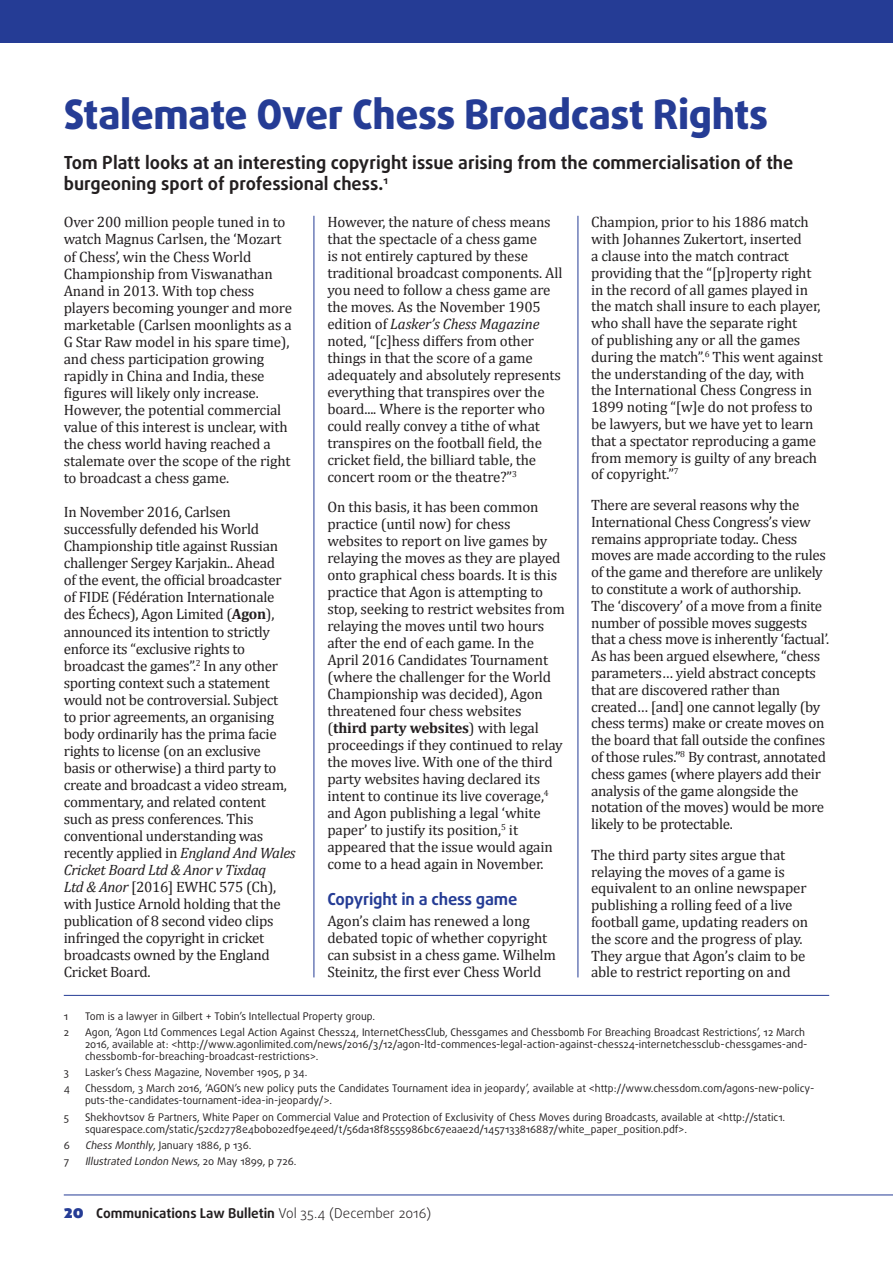
<style>
.page{position:relative;width:893px;height:1263px;background:#fff}
.page>*{position:absolute;margin:0;border:0;box-sizing:border-box;transform-origin:0 0}
.Main_Heading{font:800 40.5px "Daxline Pro";letter-spacing:-.01em;color:#253c95}
.Article_Blurb{font:700 18px/21.6px "Daxline Pro";color:#231f20}
.Subheading{font:700 16.5px "Daxline Pro";letter-spacing:-.01em;color:#253c95}
.Body_Text{font:15px/17.1px "Cambria";letter-spacing:-.01em;color:#231f20}
.t1{font:700 13.5px "Daxline Pro";color:#231f20}
.Endnotes{font:10.5px/12px "Daxline Pro";color:#231f20}
.Endnotes-2{font:italic 10.5px "Daxline Pro";color:#231f20}
.s1{font-style:italic}
.s2{font-weight:700}
.s3{font-style:normal}
.s4{font-weight:900;font-size:18px;color:#253c95}
.s5{font-weight:300}
</style>
<div class="page">
<hr style="left:64px;top:1194px;width:829px;height:1px;background:#253c95">
<div style="left:0;top:0;width:893px;height:43px;background:#253c95"></div>
<hr style="left:64px;top:995px;width:765px;height:1px;background:#253c95">
<hr style="left:314px;top:216px;width:1px;height:761px;background:#253c95">
<hr style="left:578px;top:216px;width:1px;height:761px;background:#253c95">
<p class="Main_Heading" style="left:64px;top:88px;width:706px">Stalemate Over Chess Broadcast Rights</p>
<p class="Article_Blurb" style="left:64px;top:152px;width:731px">Tom Platt looks at an interesting copyright issue arising from the commercialisation of the burgeoning sport of professional chess.<sup>1</sup></p>
<p class="Body_Text" style="left:327px;top:214px;width:237px">However, the nature of chess means that the spectacle of a chess game<br>is not entirely captured by these traditional broadcast components. All you need to follow a chess game are the moves. As the November 1905 edition of <span class="s1">Lasker’s Chess Magazine </span>noted, “[c]hess differs from other things in that the score of a game adequately and absolutely represents everything that transpires over the board.... Where is the reporter who could really convey a tithe of what transpires on the football field, the cricket field, the billiard table, the concert room or the theatre?”<sup>3</sup></p>
<p class="Body_Text" style="left:327px;top:498px;width:239px">On this basis, it has been common practice (until now) for chess websites to report on live games by relaying the moves as they are played onto graphical chess boards. It is this practice that Agon is attempting to stop, seeking to restrict websites from relaying the moves until two hours after the end of each game. In the April 2016 Candidates Tournament (where the challenger for the World Championship was decided), Agon threatened four chess websites (<span class="s2">third party websites</span>) with legal proceedings if they continued to relay the moves live. With one of the third party websites having declared its intent to continue its live coverage,<sup>4 </sup>and Agon publishing a legal ‘white paper’ to justify its position,<sup>5</sup> it appeared that the issue would again come to a head again in November.</p>
<p class="Subheading" style="left:327px;top:888px;width:192px">Copyright in a chess game</p>
<p class="Body_Text" style="left:327px;top:913px;width:230px">Agon’s claim has renewed a long debated topic of whether copyright can subsist in a chess game. Wilhelm Steinitz, the first ever Chess World</p>
<p class="Body_Text" style="left:64px;top:214px;width:230px">Over 200 million people tuned in to watch Magnus Carlsen, the ‘Mozart of Chess’, win the Chess World Championship from Viswanathan Anand in 2013. With top chess players becoming younger and more marketable (Carlsen moonlights as a G Star Raw model in his spare time), and chess participation growing rapidly in China and India, these figures will likely only increase.<br>However, the potential commercial value of this interest is unclear, with the chess world having reached a stalemate over the scope of the right to broadcast a chess game.</p>
<p class="Body_Text" style="left:64px;top:503px;width:233px">In November 2016, Carlsen successfully defended his World Championship title against Russian challenger Sergey Karjakin.. Ahead<br>of the event, the official broadcaster of FIDE (Fédération Internationale des Échecs), Agon Limited (<span class="s2">Agon</span>), announced its intention to strictly enforce its “exclusive rights to broadcast the games”.<sup>2</sup> In any other sporting context such a statement would not be controversial. Subject<br>to prior agreements, an organising body ordinarily has the prima facie rights to license (on an exclusive basis or otherwise) a third party to create and broadcast a video stream, commentary, and related content such as press conferences. This conventional understanding was recently applied in <span class="s1">England And Wales Cricket Board Ltd &amp; Anor v Tixdaq<br>Ltd &amp; Anor</span> [2016] EWHC 575 (Ch), with Justice Arnold holding that the publication of 8 second video clips infringed the copyright in cricket broadcasts owned by the England Cricket Board.</p>
<p class="Body_Text" style="left:591px;top:214px;width:233px">Champion, prior to his 1886 match with Johannes Zukertort, inserted<br>a clause into the match contract providing that the “[p]roperty right in the record of all games played in the match shall insure to each player, who shall have the separate right<br>of publishing any or all the games during the match”.<sup>6</sup> This went against the understanding of the day, with the International Chess Congress in 1899 noting “[w]e do not profess to be lawyers, but we have yet to learn that a spectator reproducing a game from memory is guilty of any breach of copyright.”<sup>7</sup></p>
<p class="Body_Text" style="left:591px;top:496px;width:240px">There are several reasons why the International Chess Congress’s view remains appropriate today.. Chess moves are made according to the rules of the game and therefore are unlikely to constitute a work of authorship.<br>The ‘discovery’ of a move from a finite number of possible moves suggests that a chess move is inherently ‘factual’.<br>As has been argued elsewhere, “chess parameters… yield abstract concepts that are discovered rather than created… [and] one cannot legally (by chess terms) make or create moves on the board that fall outside the confines of those rules.”<sup>8</sup> By contrast, annotated chess games (where players add their analysis of the game alongside the notation of the moves) would be more likely to be protectable.</p>
<p class="Body_Text" style="left:591px;top:846px;width:219px">The third party sites argue that relaying the moves of a game is equivalent to an online newspaper publishing a rolling feed of a live football game, updating readers on the score and the progress of play.<br>They argue that Agon’s claim to be able to restrict reporting on and</p>
<p class="Endnotes" style="left:64px;top:1010px;width:6px">1</p>
<p class="Endnotes" style="left:85px;top:1010px;width:292px">Tom is a lawyer in Gilbert + Tobin’s Intellectual Property group.</p>
<p class="Endnotes" style="left:64px;top:1026px;width:7px">2</p>
<p class="Endnotes" style="left:85px;top:1026px;width:724px">Agon, ‘Agon Ltd Commences Legal Action Against Chess24, InternetChessClub, Chessgames and Chessbomb For Breaching Broadcast Restrictions’, 12 March<br>2016, available at: &lt;http://www.agonlimited.com/news/2016/3/12/agon-ltd-commences-legal-action-against-chess24-internetchessclub-chessgames-and&shy;chessbomb-for-breaching-broadcast-restrictions&gt;.</p>
<p class="Endnotes" style="left:64px;top:1066px;width:7px">3</p>
<p class="Endnotes" style="left:85px;top:1066px;width:224px">Lasker’s Chess Magazine, November 1905, p 34.</p>
<p class="Endnotes" style="left:64px;top:1083px;width:8px">4</p>
<p class="Endnotes" style="left:85px;top:1083px;width:731px">Chessdom, 3 March 2016, ‘AGON’s new policy puts the Candidates Tournament idea in jeopardy’, available at &lt;http://www.chessdom.com/agons-new-policy&shy;puts-the-candidates-tournament-idea-in-jeopardy/&gt;.</p>
<p class="Endnotes" style="left:64px;top:1111px;width:7px">5</p>
<p class="Endnotes" style="left:85px;top:1111px;width:702px">Shekhovtsov &amp; Partners, White Paper on Commercial Value and Protection of Exclusivity of Chess Moves during Broadcasts, available at &lt;http://static1. squarespace.com/static/52cd2778e4b0b02edf9e4eed/t/56da18f8555986bc67eaae2d/1457133816887/white_paper_position.pdf&gt;.</p>
<p class="Endnotes" style="left:64px;top:1139px;width:8px">6</p>
<p class="Endnotes" style="left:85px;top:1139px;width:168px"><span class="s1">Chess Monthly</span>, January 1886, p 136.</p>
<p class="Endnotes" style="left:64px;top:1155px;width:7px">7</p>
<p class="Endnotes-2" style="left:85px;top:1154px;width:213px">Illustrated London News<span class="s3">, 2 0 M a y 1 8 9 9, p 7 2 6 .</span></p>
<p class="t1" style="left:64px;top:1204px;width:369px"><span class="s4">20</span> Communications Law Bulletin <span class="s5">Vol 35.4 (December 2016)</span></p>
</div>
